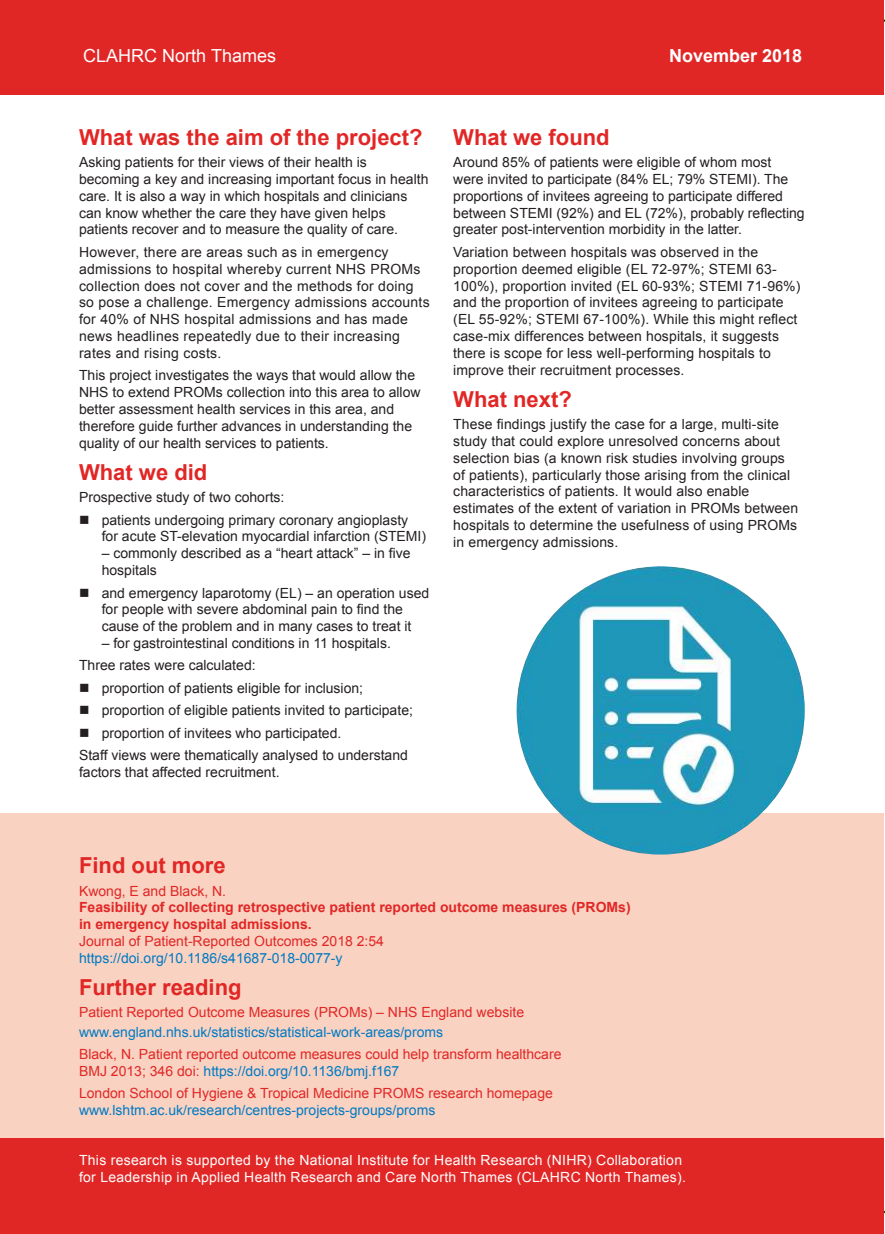
<style>
.page{position:relative;width:885px;height:1234px;background:#fff}
.page>*{position:absolute;margin:0;border:0;box-sizing:border-box;transform-origin:0 0}
.t1{font:700 22px "Arial";color:#e12726}
.t2{font:18px "Arial";color:#fff}
.t3{font:700 18px "Arial";color:#fff}
.t4{font:14px/16.8px "Arial";color:#231f20}
.t5{font:14px/16.8px "Arial";color:#e12726}
.t6{font:14px/16.8px "Arial";letter-spacing:.02em;color:#231f20}
.t7{font:14px/16.8px "Arial";letter-spacing:.02em;color:#fff}
.t8{font:14px "Arial";color:#007ac2}
.t9{font:700 14px/16.8px "Arial";color:#e12726}
.s1{color:#007ac2}
</style>
<div class="page">
<div style="left:0;top:813px;width:884px;height:385px;background:#f9d2c2"></div>
<div style="left:0;top:0;width:884px;height:94px;background:#e12726"></div>
<div style="left:0;top:1137px;width:884px;height:96px;background:#e12726"></div>
<img style="left:517px;top:566px;width:288px;height:288px;border-radius:144px">
<p class="t2" style="left:83px;top:49px;width:194px">CLAHRC North Thames</p>
<p class="t3" style="left:669px;top:49px;width:135px">November 2018</p>
<h1 class="t1" style="left:79px;top:129px;width:345px">What was the aim of the project?</h1>
<p class="t4" style="left:79px;top:155px;width:351px">Asking patients for their views of their health is becoming a key and increasing important focus in health care. It is also a way in which hospitals and clinicians can know whether the care they have given helps patients recover and to measure the quality of care.</p>
<p class="t6" style="left:79px;top:245px;width:352px">However, there are areas such as in emergency admissions to hospital whereby current NHS PROMs collection does not cover and the methods for doing so pose a challenge. Emergency admissions accounts for 40% of NHS hospital admissions and has made news headlines repeatedly due to their increasing rates and rising costs.</p>
<p class="t4" style="left:79px;top:368px;width:343px">This project investigates the ways that would allow the NHS to extend PROMs collection into this area to allow better assessment health services in this area, and therefore guide further advances in understanding the quality of our health services to patients.</p>
<h1 class="t1" style="left:79px;top:463px;width:130px">What we did</h1>
<p class="t4" style="left:102px;top:487px;width:308px;line-height:22.4px;text-indent:-23px">Prospective study of two cohorts:<br>patients undergoing primary coronary angioplasty</p>
<p class="t4" style="left:102px;top:529px;width:326px">for acute ST-elevation myocardial infarction (STEMI)</p>
<p class="t4" style="left:102px;top:545px;width:310px">– commonly described as a “heart attack” – in five hospitals</p>
<p class="t4" style="left:102px;top:585px;width:329px">and emergency laparotomy (EL) – an operation used for people with severe abdominal pain to find the cause of the problem and in many cases to treat it</p>
<p class="t4" style="left:102px;top:635px;width:291px">– for gastrointestinal conditions in 11 hospitals.</p>
<p class="t4" style="left:79px;top:658px;width:178px">Three rates were calculated:</p>
<p class="t4" style="left:102px;top:680px;width:263px">proportion of patients eligible for inclusion;</p>
<p class="t4" style="left:102px;top:703px;width:313px">proportion of eligible patients invited to participate;</p>
<p class="t4" style="left:102px;top:725px;width:241px">proportion of invitees who participated.</p>
<p class="t4" style="left:79px;top:748px;width:330px">Staff views were thematically analysed to understand</p>
<p class="t4" style="left:79px;top:765px;width:202px">factors that affected recruitment.</p>
<h1 class="t1" style="left:453px;top:129px;width:158px">What we found</h1>
<p class="t4" style="left:453px;top:155px;width:353px">Around 85% of patients were eligible of whom most were invited to participate (84% EL; 79% STEMI). The proportions of invitees agreeing to participate differed between STEMI (92%) and EL (72%), probably reflecting greater post-intervention morbidity in the latter.</p>
<p class="t4" style="left:453px;top:245px;width:349px">Variation between hospitals was observed in the proportion deemed eligible (EL 72-97%; STEMI 63- 100%), proportion invited (EL 60-93%; STEMI 71-96%) and the proportion of invitees agreeing to participate (EL 55-92%; STEMI 67-100%). While this might reflect case-mix differences between hospitals, it suggests there is scope for less well-performing hospitals to improve their recruitment processes.</p>
<h1 class="t1" style="left:453px;top:390px;width:120px">What next?</h1>
<p class="t4" style="left:453px;top:416px;width:346px">These findings justify the case for a large, multi-site study that could explore unresolved concerns about selection bias (a known risk studies involving groups of patients), particularly those arising from the clinical characteristics of patients. It would also enable estimates of the extent of variation in PROMs between hospitals to determine the usefulness of using PROMs in emergency admissions.</p>
<h1 class="t1" style="left:79px;top:856px;width:148px">Find out more</h1>
<p class="t5" style="left:79px;top:883px;width:149px">Kwong, E and Black, N.</p>
<p class="t9" style="left:79px;top:900px;width:553px">Feasibility of collecting retrospective patient reported outcome measures (PROMs) in emergency hospital admissions.</p>
<p class="t5" style="left:79px;top:933px;width:307px">Journal of Patient-Reported Outcomes 2018 2:54</p>
<p class="t8" style="left:79px;top:952px;width:265px">https://doi.org/10.1186/s41687-018-0077-y</p>
<h1 class="t1" style="left:79px;top:978px;width:164px">Further reading</h1>
<p class="t5" style="left:79px;top:1005px;width:447px">Patient Reported Outcome Measures (PROMs) – NHS England website</p>
<p class="t8" style="left:79px;top:1026px;width:366px">www.england.nhs.uk/statistics/statistical-work-areas/proms</p>
<p class="t5" style="left:79px;top:1046px;width:484px">Black, N. Patient reported outcome measures could help transform healthcare<br>BMJ 2013; 346 doi: <span class="s1">https://doi.org/10.1136/bmj.f167</span></p>
<p class="t5" style="left:79px;top:1086px;width:475px">London School of Hygiene &amp; Tropical Medicine PROMS research homepage</p>
<p class="t8" style="left:79px;top:1104px;width:358px">www.lshtm.ac.uk/research/centres-projects-groups/proms</p>
<p class="t7" style="left:79px;top:1153px;width:608px">This research is supported by the National Institute for Health Research (NIHR) Collaboration for Leadership in Applied Health Research and Care North Thames (CLAHRC North Thames).</p>
</div>
